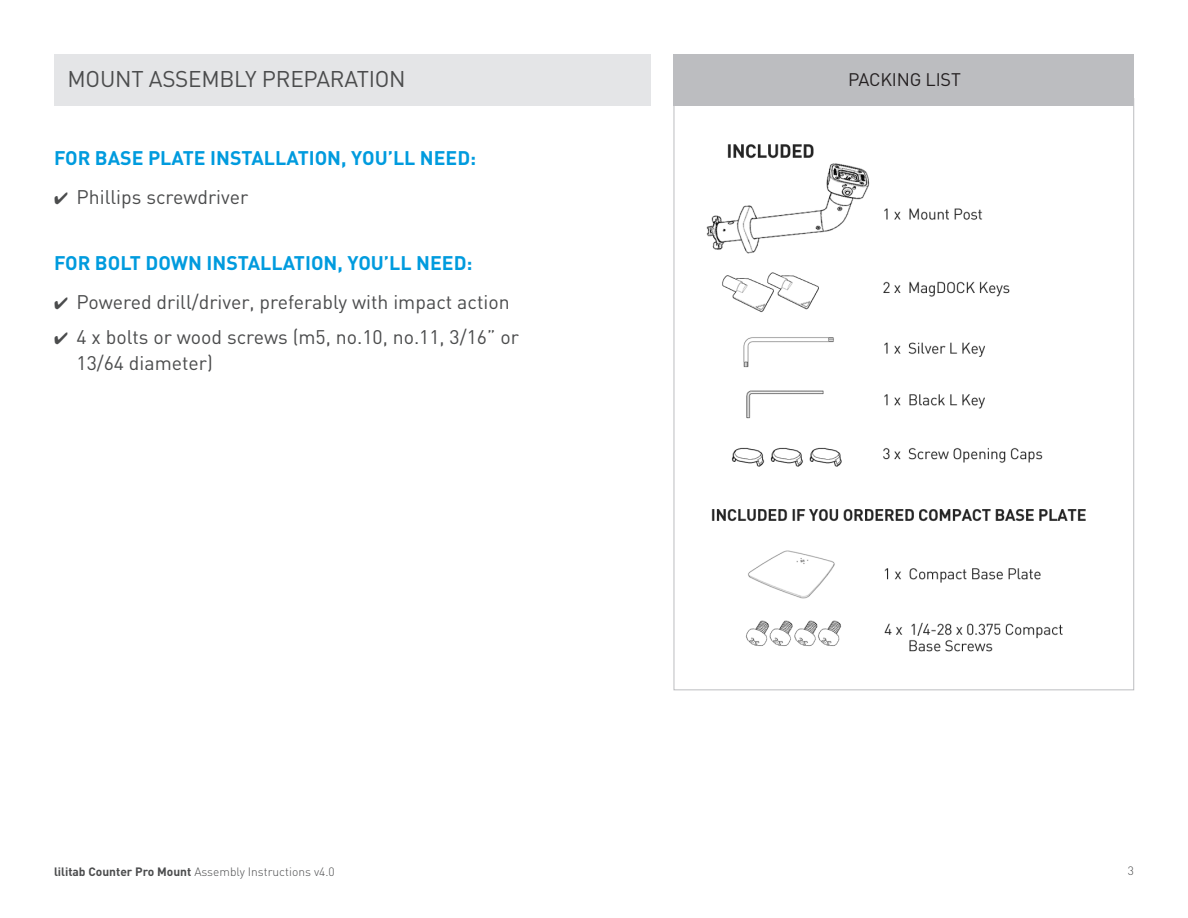
<style>
.page{position:relative;width:1188px;height:918px;background:#fff}
.page>*{position:absolute;margin:0;border:0;box-sizing:border-box;transform-origin:0 0}
.t1{font:22.5px "DIN";letter-spacing:-.01em;color:#4b4c4d}
.t2{font:19.5px/25.5px "DIN";color:#4b4c4d}
.t3{font:700 19.5px "DIN";color:#009bde}
.t4{font:18px "DIN";letter-spacing:-.01em;color:#231f20}
.t5{font:300 12px "DIN";color:#4b4c4d}
.s1{font-weight:700}
</style>
<div class="page">
<div style="left:54px;top:54px;width:596px;height:52px;background:#e4e5e7"></div>
<div style="left:674px;top:54px;width:460px;height:52px;background:#bcbdc0"></div>
<img style="left:706px;top:144px;width:380px;height:508px">
<p class="t1" style="left:68px;top:65px;width:340px">MOUNT ASSEMBLY PREPARATION</p>
<p class="t3" style="left:54px;top:145px;width:424px">FOR BASE PLATE INSTALLATION, YOU’LL NEED:</p>
<p class="t2" style="left:54px;top:184px;width:196px">✔ Phillips screwdriver</p>
<p class="t3" style="left:54px;top:250px;width:420px">FOR BOLT DOWN INSTALLATION, YOU’LL NEED:</p>
<p class="t2" style="left:54px;top:289px;width:457px">✔ Powered drill/driver, preferably with impact action</p>
<p class="t2" style="left:77px;top:324px;width:444px;text-indent:-23px">✔ 4 x bolts or wood screws (m5, no.10, no.11, 3/16” or<br>13/64 diameter)</p>
<p class="t4" style="left:848px;top:69px;width:114px">PACKING LIST</p>
<p class="t5" style="left:54px;top:864px;width:282px"><span class="s1">lilitab Counter Pro Mount</span> Assembly Instructions v4.0</p>
<p class="t5" style="left:1128px;top:864px;width:8px">3</p>
</div>
